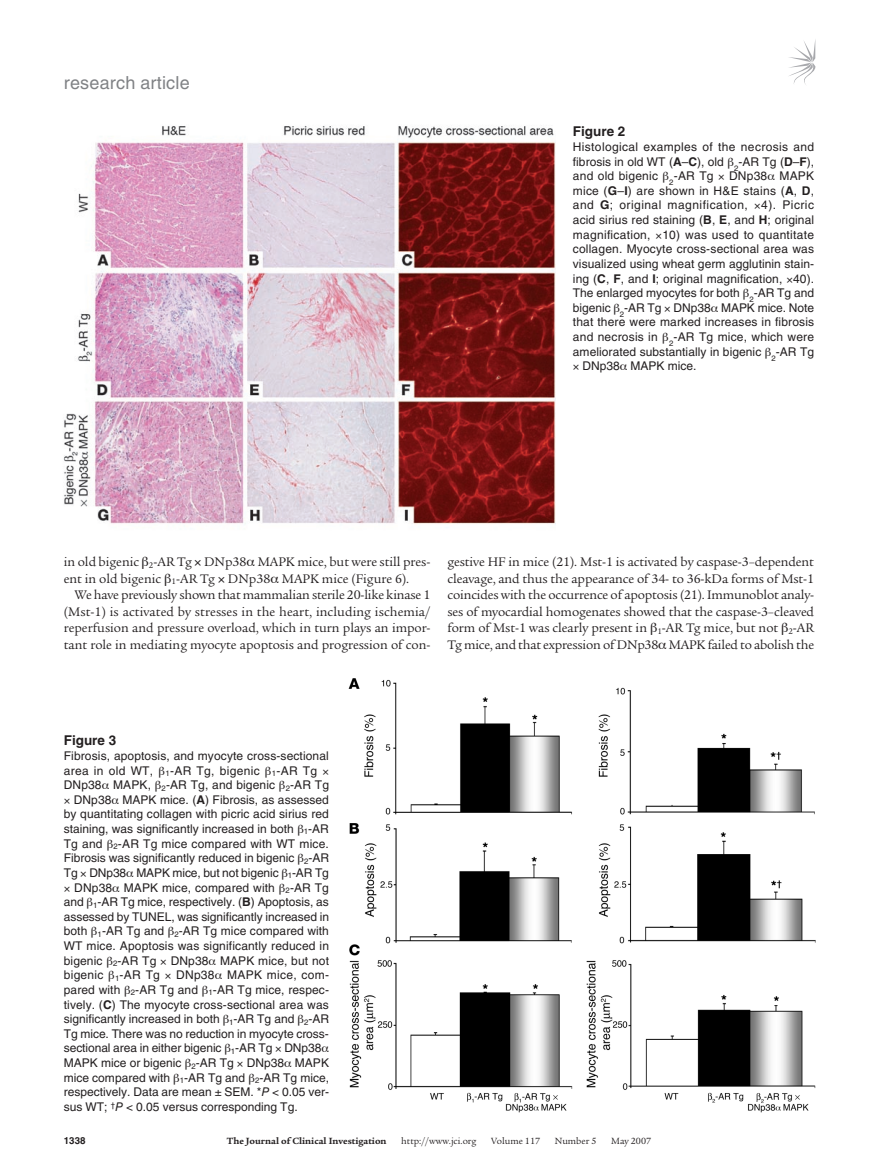
<style>
.page{position:relative;width:878px;height:1174px;background:#fff}
.page>*{position:absolute;margin:0;border:0;box-sizing:border-box;transform-origin:0 0}
.t1{font:18px "Helvetica LT Std";letter-spacing:.01em;color:#808285}
.t2{font:13.5px/16.5px "Legacy Serif Std";letter-spacing:-.005em;color:#231f20;text-align:justify}
.t3{font:700 13.5px "Helvetica LT Std";color:#231f20}
.t4{font:12px/14.5px "Helvetica LT Std";letter-spacing:.005em;color:#231f20;text-align:justify}
.t5{font:12px "Helvetica LT Std";letter-spacing:.025em;color:#231f20}
.t6{font:12px "Helvetica LT Std";letter-spacing:.04em;color:#231f20}
.t7{font:9.75px "Legacy Serif Std";color:#231f20}
.t8{font:700 9.75px "Legacy Serif Std";color:#231f20}
.t9{font:700 9.75px "Helvetica LT Std";color:#231f20}
.s1{font-weight:700}
.s2{font-style:italic}
</style>
<div class="page">
<svg style="left:789px;top:41px;width:26px;height:44px"></svg>
<img style="left:63px;top:126px;width:493px;height:399px">
<img style="left:348px;top:678px;width:468px;height:435px">
<h1 class="t1" style="left:64px;top:72px;width:127px">research article</h1>
<p class="t3" style="left:573px;top:123px;width:54px">Figure 2</p>
<p class="t4" style="left:573px;top:139px;width:243px">Histological examples of the necrosis and fibrosis in old WT (<span class="s1">A</span>–<span class="s1">C</span>), old <sub>2</sub>-AR Tg (<span class="s1">D</span>–<span class="s1">F</span>), and old bigenic <sub>2</sub>-AR Tg</p>
<p class="t4" style="left:729px;top:169px;width:87px">DNp38 MAPK</p>
<p class="t4" style="left:573px;top:183px;width:243px">mice (<span class="s1">G</span>–<span class="s1">I</span>) are shown in H&amp;E stains (<span class="s1">A</span>, <span class="s1">D</span>,</p>
<p class="t6" style="left:573px;top:198px;width:243px">and <span class="s1">G</span>; original magnification, 4). Picric</p>
<p class="t4" style="left:573px;top:212px;width:243px">acid sirius red staining (<span class="s1">B</span>, <span class="s1">E</span>, and <span class="s1">H</span>; original</p>
<p class="t5" style="left:573px;top:227px;width:243px">magnification, 10) was used to quantitate</p>
<p class="t4" style="left:573px;top:242px;width:243px">collagen. Myocyte cross-sectional area was</p>
<p class="t4" style="left:573px;top:256px;width:243px">visualized using wheat germ agglutinin stain-</p>
<p class="t4" style="left:573px;top:271px;width:243px">ing (<span class="s1">C</span>, <span class="s1">F</span>, and <span class="s1">I</span>; original magnification, 40).</p>
<p class="t4" style="left:573px;top:286px;width:243px">The enlarged myocytes for both <sub>2</sub>-AR Tg and</p>
<p class="t4" style="left:573px;top:300px;width:243px">bigenic <sub>2</sub>-AR Tg DNp38 MAPK mice. Note</p>
<p class="t4" style="left:573px;top:315px;width:243px">that there were marked increases in fibrosis</p>
<p class="t4" style="left:573px;top:329px;width:243px">and necrosis in <sub>2</sub>-AR Tg mice, which were</p>
<p class="t4" style="left:573px;top:344px;width:243px">ameliorated substantially in bigenic <sub>2</sub>-AR Tg</p>
<p class="t4" style="left:582px;top:359px;width:115px">DNp38 MAPK mice.</p>
<p class="t2" style="left:64px;top:554px;width:368px">in old bigenic <sub>2</sub>-AR Tg DNp38 MAPK mice, but were still pres&shy;ent in old bigenic <sub>1</sub>-AR Tg DNp38 MAPK mice (Figure 6).</p>
<p class="t2" style="left:64px;top:587px;width:368px;text-indent:11px">We have previously shown that mammalian sterile 20-like kinase 1 (Mst-1) is activated by stresses in the heart, including ischemia/ reperfusion and pressure overload, which in turn plays an impor&shy;tant role in mediating myocyte apoptosis and progression of con-</p>
<p class="t2" style="left:447px;top:554px;width:368px">gestive HF in mice (21). Mst-1 is activated by caspase-3–dependent cleavage, and thus the appearance of 34- to 36-kDa forms of Mst-1 coincides with the occurrence of apoptosis (21). Immunoblot analy&shy;ses of myocardial homogenates showed that the caspase-3–cleaved form of Mst-1 was clearly present in <sub>1</sub>-AR Tg mice, but not <sub>2</sub>-AR Tg mice, and that expression of DNp38 MAPK failed to abolish the</p>
<p class="t3" style="left:64px;top:732px;width:54px">Figure 3</p>
<p class="t4" style="left:64px;top:748px;width:266px">Fibrosis, apoptosis, and myocyte cross-sectional</p>
<p class="t5" style="left:64px;top:763px;width:255px">area in old WT, <sub>1</sub>-AR Tg, bigenic <sub>1</sub>-AR Tg</p>
<p class="t4" style="left:64px;top:777px;width:267px">DNp38 MAPK, <sub>2</sub>-AR Tg, and bigenic <sub>2</sub>-AR Tg</p>
<p class="t4" style="left:74px;top:792px;width:256px">DNp38 MAPK mice. (<span class="s1">A</span>) Fibrosis, as assessed</p>
<p class="t4" style="left:64px;top:807px;width:266px">by quantitating collagen with picric acid sirius red</p>
<p class="t4" style="left:64px;top:821px;width:267px">staining, was significantly increased in both <sub>1</sub>-AR</p>
<p class="t4" style="left:64px;top:836px;width:266px">Tg and <sub>2</sub>-AR Tg mice compared with WT mice.</p>
<p class="t4" style="left:64px;top:850px;width:267px">Fibrosis was significantly reduced in bigenic <sub>2</sub>-AR</p>
<p class="t4" style="left:64px;top:865px;width:267px">Tg DNp38 MAPK mice, but not bigenic <sub>1</sub>-AR Tg</p>
<p class="t4" style="left:74px;top:880px;width:256px">DNp38 MAPK mice, compared with <sub>2</sub>-AR Tg</p>
<p class="t4" style="left:64px;top:894px;width:266px">and <sub>1</sub>-AR Tg mice, respectively. (<span class="s1">B</span>) Apoptosis, as</p>
<p class="t4" style="left:64px;top:909px;width:267px">assessed by TUNEL, was significantly increased in</p>
<p class="t4" style="left:64px;top:924px;width:267px">both <sub>1</sub>-AR Tg and <sub>2</sub>-AR Tg mice compared with</p>
<p class="t4" style="left:64px;top:938px;width:267px">WT mice. Apoptosis was significantly reduced in</p>
<p class="t4" style="left:64px;top:953px;width:267px">bigenic <sub>2</sub>-AR Tg DNp38 MAPK mice, but not</p>
<p class="t5" style="left:64px;top:968px;width:98px">bigenic <sub>1</sub>-AR Tg</p>
<p class="t4" style="left:64px;top:967px;width:267px;text-align:left;text-indent:112px">DNp38 MAPK mice, com&shy;pared with <sub>2</sub>-AR Tg and <sub>1</sub>-AR Tg mice, respec&shy;tively. (<span class="s1">C</span>) The myocyte cross-sectional area was significantly increased in both <sub>1</sub>-AR Tg and <sub>2</sub>-AR Tg mice. There was no reduction in myocyte cross&shy;sectional area in either bigenic <sub>1</sub>-AR Tg DNp38<br>MAPK mice or bigenic <sub>2</sub>-AR Tg DNp38 MAPK mice compared with <sub>1</sub>-AR Tg and <sub>2</sub>-AR Tg mice, respectively. Data are mean ± SEM. *<span class="s2">P</span> &lt; 0.05 ver&shy;sus WT; <sup>†</sup><span class="s2">P</span> &lt; 0.05 versus corresponding Tg.</p>
<p class="t9" style="left:64px;top:1134px;width:23px">1338</p>
<p class="t8" style="left:227px;top:1135px;width:161px">The Journal of Clinical Investigation</p>
<p class="t7" style="left:401px;top:1135px;width:77px">http://www.jci.org</p>
<p class="t7" style="left:491px;top:1135px;width:50px">Volume 117</p>
<p class="t7" style="left:555px;top:1135px;width:43px">Number 5</p>
<p class="t7" style="left:611px;top:1135px;width:41px">May 2007</p>
</div>
